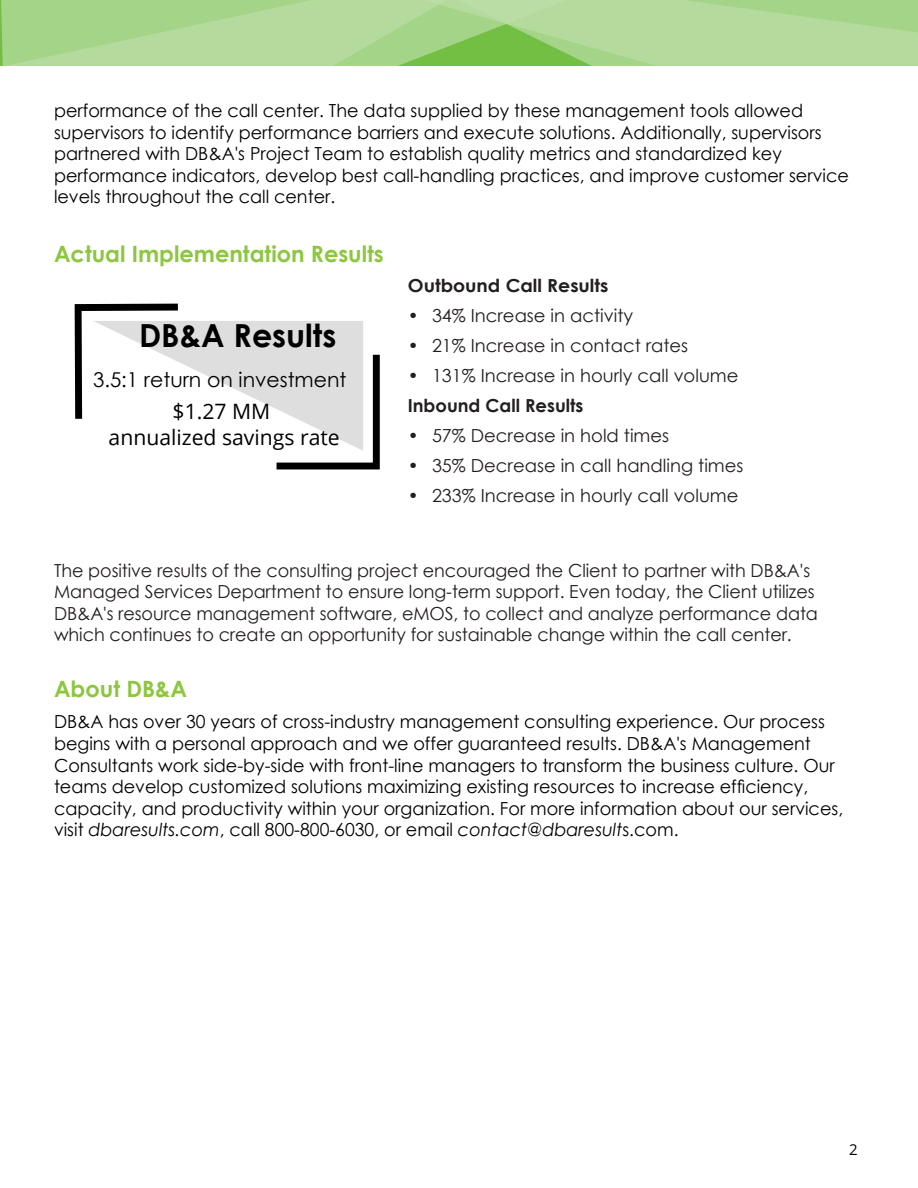
<style>
.page{position:relative;width:918px;height:1188px;background:#fff}
.page>*{position:absolute;margin:0;border:0;box-sizing:border-box;transform-origin:0 0}
.t1{font:700 31.8px "Century Gothic";color:#000}
.t2{font:700 22.5px "Century Gothic";color:#8dc63f}
.t3{font:21.15px/25.3px "Open Sans";color:#000;text-align:center}
.t4{font:20.4px "Century Gothic";color:#000}
.t5{font:18px/21.6px "Century Gothic";color:#000}
.t6{font:18px/21.6px "Century Gothic";letter-spacing:-.005em;color:#231e20}
.t7{font:700 18px "Century Gothic";color:#231e20;scale:1.05 1}
.t8{font:700 18px "Century Gothic";color:#231e20}
.t9{font:15px "Open Sans";color:#000}
.s1{font-style:italic}
</style>
<div class="page">
<svg style="left:0;top:0;width:918px;height:65px;background:#aad690"></svg>
<svg style="left:74px;top:303px;width:306px;height:167px"></svg>
<p class="t5" style="left:54px;top:99px;width:796px">performance of the call center. The data supplied by these management tools allowed supervisors to identify performance barriers and execute solutions. Additionally, supervisors partnered with DB&amp;A's Project Team to establish quality metrics and standardized key performance indicators, develop best call-handling practices, and improve customer service levels throughout the call center.</p>
<p class="t2" style="left:54px;top:237px;width:331px">Actual Implementation Results</p>
<p class="t7" style="left:408px;top:272px;width:193px">Outbound Call Results</p>
<p class="t6" style="left:408px;top:304px;width:227px">• 34% Increase in activity</p>
<p class="t6" style="left:408px;top:334px;width:282px">• 21% Increase in contact rates</p>
<p class="t6" style="left:408px;top:364px;width:332px">• 131% Increase in hourly call volume</p>
<p class="t8" style="left:408px;top:392px;width:177px">Inbound Call Results</p>
<p class="t6" style="left:408px;top:424px;width:263px">• 57% Decrease in hold times</p>
<p class="t6" style="left:408px;top:454px;width:337px">• 35% Decrease in call handling times</p>
<p class="t6" style="left:408px;top:484px;width:332px">• 233% Increase in hourly call volume</p>
<p class="t1" style="left:139px;top:312px;width:199px">DB&amp;A Results</p>
<p class="t4" style="left:93px;top:366px;width:255px">3.5:1 return on investment</p>
<p class="t3" style="left:109px;top:398px;width:233px">$1.27 MM<br>annualized savings rate</p>
<p class="t6" style="left:54px;top:559px;width:765px">The positive results of the consulting project encouraged the Client to partner with DB&amp;A's Managed Services Department to ensure long-term support. Even today, the Client utilizes DB&amp;A's resource management software, eMOS, to collect and analyze performance data which continues to create an opportunity for sustainable change within the call center.</p>
<p class="t2" style="left:54px;top:672px;width:135px">About DB&amp;A</p>
<p class="t5" style="left:54px;top:711px;width:791px">DB&amp;A has over 30 years of cross-industry management consulting experience. Our process begins with a personal approach and we offer guaranteed results. DB&amp;A's Management Consultants work side-by-side with front-line managers to transform the business culture. Our teams develop customized solutions maximizing existing resources to increase efficiency, capacity, and productivity within your organization. For more information about our services, visit <span class="s1">dbaresults.com</span>, call 800-800-6030, or email <span class="s1">contact@dbaresult</span>s.com.</p>
<p class="t9" style="left:849px;top:1140px;width:10px">2</p>
</div>
